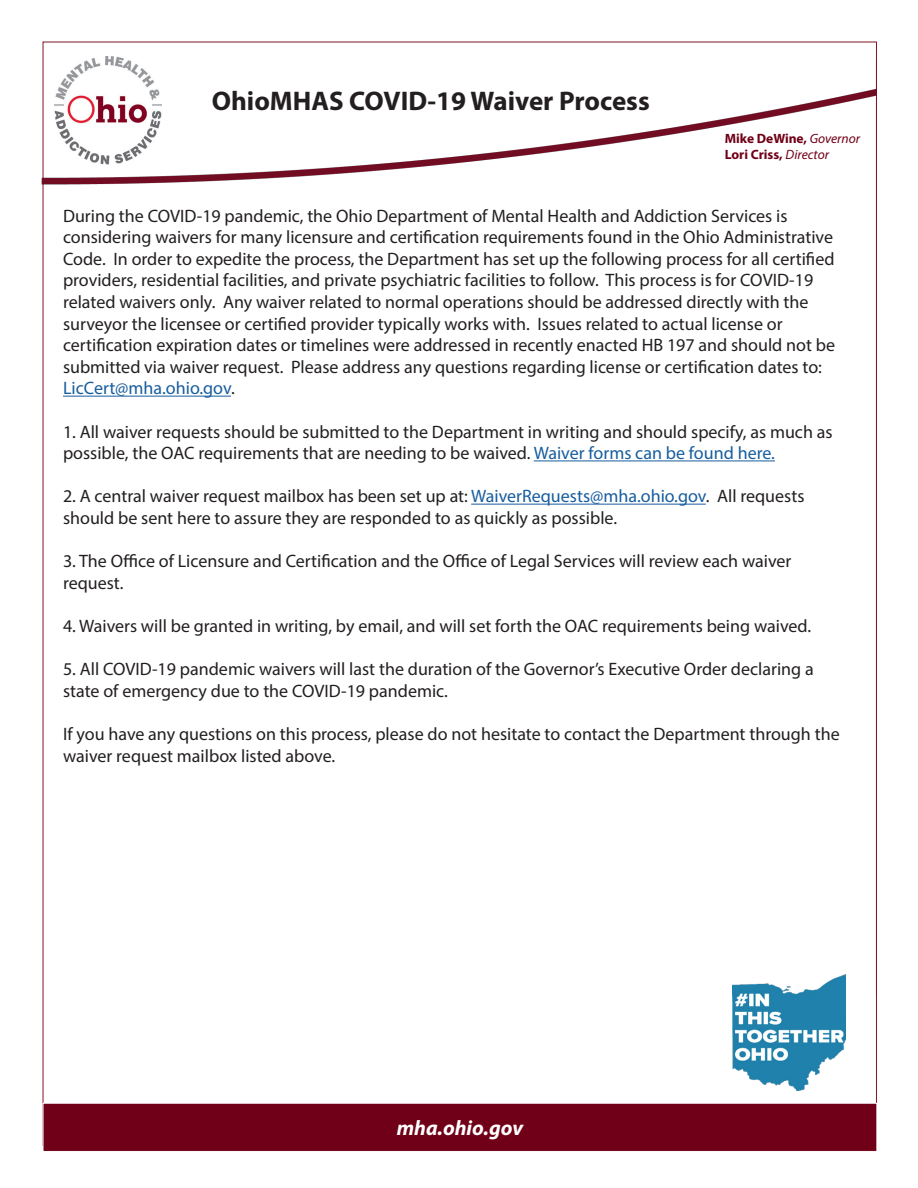
<style>
.page{position:relative;width:918px;height:1188px;background:#fff}
.page>*{position:absolute;margin:0;border:0;box-sizing:border-box;transform-origin:0 0}
.t1{font:700 27px "Myriad Pro";color:#231f20}
.t2{font:italic 700 21px "Myriad Pro";color:#fff}
.t3{font:18px/21.6px "Myriad Pro";color:#231f20}
.t4{font:700 13.5px/16.2px "Myriad Pro";color:#700017}
.s1{font-weight:400;font-style:italic}
.s2{color:#175d9e}
</style>
<div class="page">
<hr style="left:876px;top:59px;width:1px;height:937px;background:#811427">
<hr style="left:63px;top:396px;width:168px;height:1px;background:#175d9e">
<hr style="left:534px;top:460px;width:241px;height:1px;background:#175d9e">
<hr style="left:471px;top:504px;width:235px;height:1px;background:#175d9e">
<img style="left:41px;top:41px;width:836px;height:177px">
<img style="left:732px;top:974px;width:113px;height:116px">
<div style="left:43px;top:1103px;width:834px;height:48px;background:#700017"></div>
<div style="left:43px;top:1103px;width:834px;height:49px;border:1px solid #fff"></div>
<h1 class="t1" style="left:212px;top:83px;width:440px">OhioMHAS COVID-19 Waiver Process</h1>
<p class="t4" style="left:725px;top:130px;width:137px">Mike DeWine, <span class="s1">Governor<br></span>Lori Criss, <span class="s1">Director</span></p>
<p class="t3" style="left:63px;top:204px;width:774px">During the COVID-19 pandemic, the Ohio Department of Mental Health and Addiction Services is considering waivers for many licensure and certification requirements found in the Ohio Administrative Code. In order to expedite the process, the Department has set up the following process for all certified providers, residential facilities, and private psychiatric facilities to follow. This process is for COVID-19 related waivers only. Any waiver related to normal operations should be addressed directly with the surveyor the licensee or certified provider typically works with. Issues related to actual license or certification expiration dates or timelines were addressed in recently enacted HB 197 and should not be submitted via waiver request. Please address any questions regarding license or certification dates to:<br><span class="s2">LicCert@mha.ohio.gov</span>.</p>
<p class="t3" style="left:63px;top:420px;width:771px">1. All waiver requests should be submitted to the Department in writing and should specify, as much as possible, the OAC requirements that are needing to be waived. <span class="s2">Waiver forms can be found here.</span></p>
<p class="t3" style="left:63px;top:485px;width:743px">2. A central waiver request mailbox has been set up at: <span class="s2">WaiverRequests@mha.ohio.gov</span>. All requests should be sent here to assure they are responded to as quickly as possible.</p>
<p class="t3" style="left:63px;top:550px;width:730px">3. The Office of Licensure and Certification and the Office of Legal Services will review each waiver request.</p>
<p class="t3" style="left:63px;top:615px;width:750px">4. Waivers will be granted in writing, by email, and will set forth the OAC requirements being waived.</p>
<p class="t3" style="left:63px;top:658px;width:752px">5. All COVID-19 pandemic waivers will last the duration of the Governor’s Executive Order declaring a state of emergency due to the COVID-19 pandemic.</p>
<p class="t3" style="left:63px;top:723px;width:778px">If you have any questions on this process, please do not hesitate to contact the Department through the waiver request mailbox listed above.</p>
<p class="t2" style="left:397px;top:1115px;width:128px">mha.ohio.gov</p>
</div>
